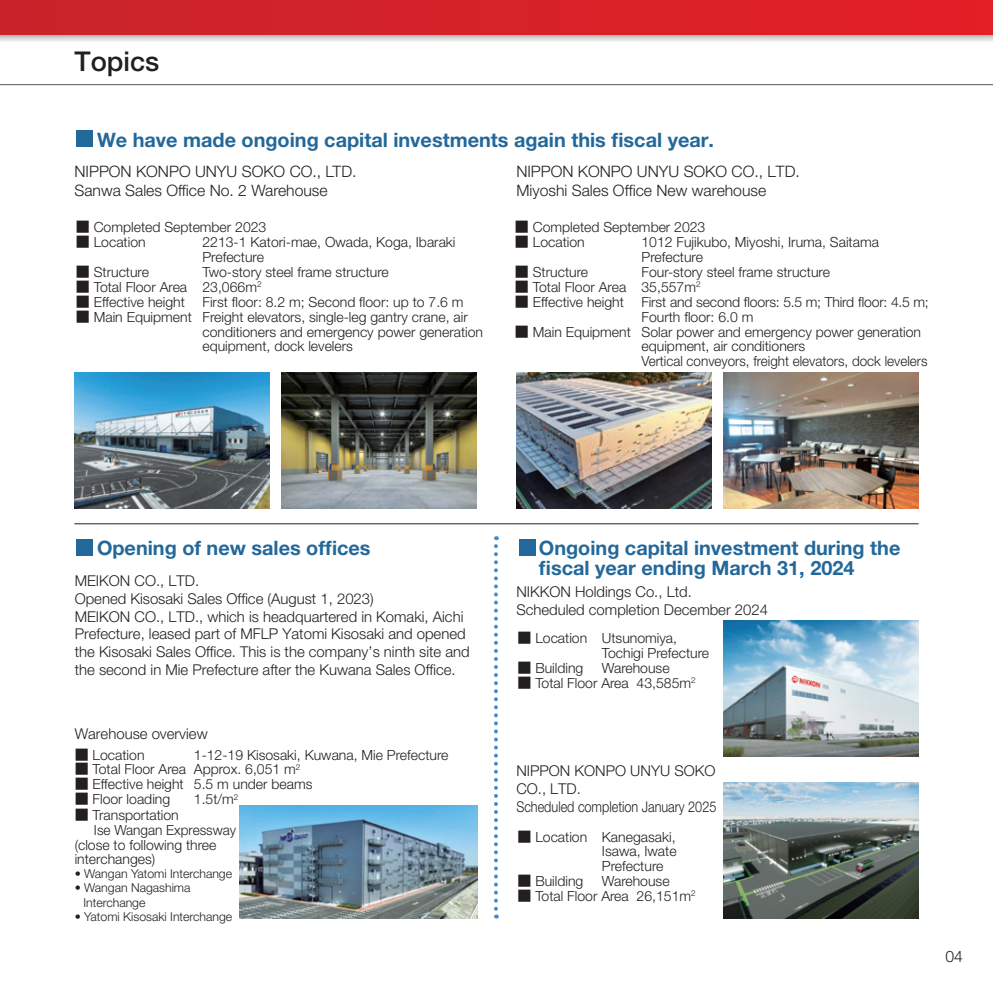
<style>
.page{position:relative;width:993px;height:993px;background:#fff}
.page>*{position:absolute;margin:0;border:0;box-sizing:border-box;transform-origin:0 0}
.t1{font:500 27.3px "Helvetica Neue LT Std";color:#231f20}
.t2{font:700 19.78px/20.1px "Helvetica Neue LT Std";color:#23689a}
.t3{font:300 15.75px/19.2px "Helvetica Neue LT Std";color:#231f20}
.t4{font:300 14.88px/17.8px "Helvetica Neue LT Std";color:#231f20}
.t5{font:300 14px/14.9px "Helvetica Neue LT Std";color:#231f20}
.t6{font:300 12.25px/14px "Helvetica Neue LT Std";color:#231f20}
.s1{font-family:"UD Shin Go Pro"}
</style>
<div class="page">
<hr style="left:0;top:84px;width:992px;height:1px;background:#57585a">
<svg style="left:0;top:35px;width:992px;height:7px;background:#d8d7d7"></svg>
<div style="left:0;top:0;width:992px;height:35px;background:linear-gradient(to right,#c8252c,#e31f26)"></div>
<img style="left:74px;top:373px;width:195px;height:135px">
<img style="left:282px;top:373px;width:194px;height:135px">
<img style="left:516px;top:373px;width:195px;height:135px">
<img style="left:723px;top:373px;width:195px;height:135px">
<img style="left:723px;top:620px;width:195px;height:135px">
<img style="left:723px;top:782px;width:195px;height:136px">
<img style="left:239px;top:805px;width:238px;height:113px">
<svg style="left:494px;top:546px;width:3px;height:372px"></svg>
<hr style="left:75px;top:523px;width:842px;height:1px;background:#231f20">
<div style="left:76px;top:130px;width:17px;height:17px;background:#23689a"></div>
<div style="left:76px;top:538px;width:17px;height:17px;background:#23689a"></div>
<div style="left:518px;top:538px;width:17px;height:17px;background:#23689a"></div>
<h1 class="t1" style="left:74px;top:45px;width:86px">Topics</h1>
<h2 class="t2" style="left:97px;top:129px;width:618px">We have made ongoing capital investments again this fiscal year.</h2>
<p class="t3" style="left:74px;top:161px;width:283px">NIPPON KONPO UNYU SOKO CO., LTD.<br>Sanwa Sales Office No. 2 Warehouse</p>
<p class="t5" style="left:76px;top:219px;width:192px"><span class="s1">■</span> Completed September 2023</p>
<p class="t5" style="left:76px;top:234px;width:71px"><span class="s1">■</span> Location</p>
<p class="t5" style="left:202px;top:234px;width:254px">2213-1 Katori-mae, Owada, Koga, Ibaraki<br>Prefecture</p>
<p class="t5" style="left:76px;top:264px;width:75px"><span class="s1">■</span> Structure</p>
<p class="t5" style="left:202px;top:264px;width:188px">Two-story steel frame structure</p>
<p class="t5" style="left:76px;top:279px;width:187px"><span class="s1">■</span> Total Floor Area 23,066m<sup>2</sup></p>
<p class="t5" style="left:76px;top:294px;width:110px"><span class="s1">■</span> Effective height</p>
<p class="t5" style="left:202px;top:294px;width:262px">First floor: 8.2 m; Second floor: up to 7.6 m</p>
<p class="t5" style="left:202px;top:309px;width:282px;text-indent:-126px"><span class="s1">■</span> Main Equipment Freight elevators, single-leg gantry crane, air conditioners and emergency power generation equipment, dock levelers</p>
<p class="t3" style="left:516px;top:161px;width:285px">NIPPON KONPO UNYU SOKO CO., LTD.<br>Miyoshi Sales Office New warehouse</p>
<p class="t5" style="left:514px;top:219px;width:192px"><span class="s1">■</span> Completed September 2023</p>
<p class="t5" style="left:514px;top:234px;width:71px"><span class="s1">■</span> Location</p>
<p class="t5" style="left:641px;top:234px;width:239px">1012 Fujikubo, Miyoshi, Iruma, Saitama<br>Prefecture</p>
<p class="t5" style="left:514px;top:264px;width:75px"><span class="s1">■</span> Structure</p>
<p class="t5" style="left:641px;top:264px;width:190px">Four-story steel frame structure</p>
<p class="t5" style="left:514px;top:279px;width:187px"><span class="s1">■</span> Total Floor Area 35,557m<sup>2</sup></p>
<p class="t5" style="left:641px;top:294px;width:289px;text-indent:-127px"><span class="s1">■</span> Effective height First and second floors: 5.5 m; Third floor: 4.5 m;<br>Fourth floor: 6.0 m</p>
<p class="t5" style="left:641px;top:324px;width:287px;text-indent:-126px"><span class="s1">■</span> Main Equipment Solar power and emergency power generation equipment, air conditioners<br>Vertical conveyors, freight elevators, dock levelers</p>
<h2 class="t2" style="left:97px;top:537px;width:275px">Opening of new sales offices</h2>
<h2 class="t2" style="left:538px;top:537px;width:363px">Ongoing capital investment during the fiscal year ending March 31, 2024</h2>
<p class="t4" style="left:75px;top:571px;width:396px">MEIKON CO., LTD.<br>Opened Kisosaki Sales Office (August 1, 2023)<br>MEIKON CO., LTD., which is headquartered in Komaki, Aichi Prefecture, leased part of MFLP Yatomi Kisosaki and opened the Kisosaki Sales Office. This is the company’s ninth site and the second in Mie Prefecture after the Kuwana Sales Office.</p>
<p class="t4" style="left:516px;top:582px;width:253px">NIKKON Holdings Co., Ltd.<br>Scheduled completion December 2024</p>
<p class="t5" style="left:601px;top:630px;width:109px;text-indent:-84px"><span class="s1">■</span> Location Utsunomiya,<br>Tochigi Prefecture</p>
<p class="t5" style="left:517px;top:660px;width:67px"><span class="s1">■</span> Building</p>
<p class="t5" style="left:601px;top:660px;width:69px">Warehouse</p>
<p class="t5" style="left:517px;top:675px;width:180px"><span class="s1">■</span> Total Floor Area 43,585m<sup>2</sup></p>
<p class="t4" style="left:75px;top:723px;width:134px">Warehouse overview</p>
<p class="t5" style="left:75px;top:746px;width:71px"><span class="s1">■</span> Location</p>
<p class="t5" style="left:194px;top:746px;width:256px">1-12-19 Kisosaki, Kuwana, Mie Prefecture</p>
<p class="t5" style="left:75px;top:761px;width:227px"><span class="s1">■</span> Total Floor Area Approx. 6,051 m<sup>2</sup></p>
<p class="t5" style="left:75px;top:776px;width:239px"><span class="s1">■</span> Effective height 5.5 m under beams</p>
<p class="t5" style="left:75px;top:791px;width:97px"><span class="s1">■</span> Floor loading</p>
<p class="t5" style="left:194px;top:791px;width:46px">1.5t/m<sup>2</sup></p>
<p class="t5" style="left:75px;top:806px;width:105px"><span class="s1">■</span> Transportation</p>
<p class="t5" style="left:94px;top:821px;width:144px">Ise Wangan Expressway</p>
<p class="t5" style="left:75px;top:836px;width:143px">(close to following three</p>
<p class="t5" style="left:75px;top:851px;width:82px">interchanges)</p>
<p class="t6" style="left:75px;top:866px;width:159px">• Wangan Yatomi Interchange</p>
<p class="t6" style="left:83px;top:880px;width:108px;text-indent:-9px">• Wangan Nagashima<br>Interchange</p>
<p class="t6" style="left:75px;top:908px;width:159px">• Yatomi Kisosaki Interchange</p>
<p class="t4" style="left:516px;top:761px;width:201px">NIPPON KONPO UNYU SOKO<br>CO., LTD.<br>Scheduled completion January 2025</p>
<p class="t5" style="left:601px;top:828px;width:76px;text-align:justify;text-indent:-84px"><span class="s1">■</span> Location Kanegasaki, Isawa, Iwate Prefecture</p>
<p class="t5" style="left:517px;top:873px;width:67px"><span class="s1">■</span> Building</p>
<p class="t5" style="left:601px;top:873px;width:69px">Warehouse</p>
<p class="t5" style="left:517px;top:888px;width:180px"><span class="s1">■</span> Total Floor Area 26,151m<sup>2</sup></p>
<p class="t3" style="left:945px;top:945px;width:19px">04</p>
</div>
